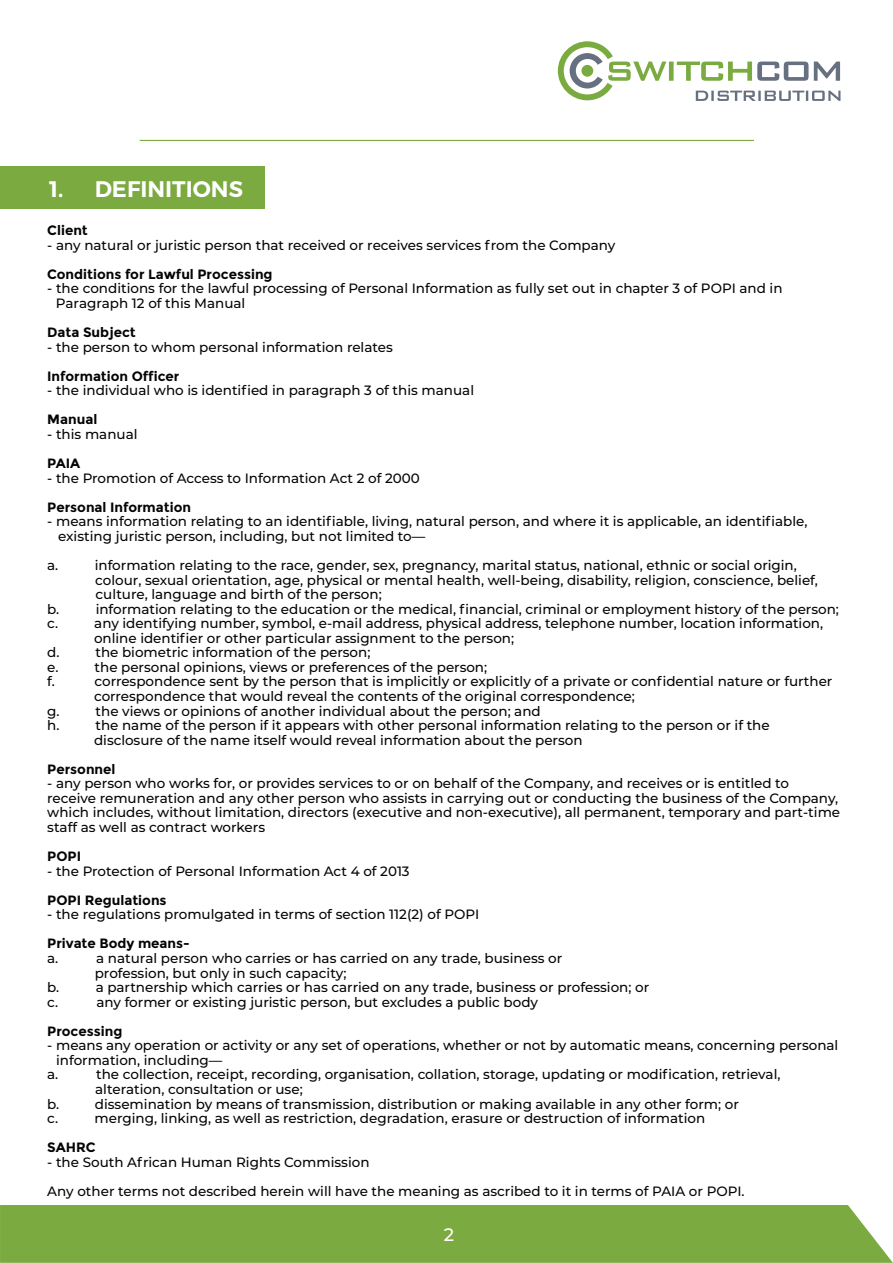
<style>
.page{position:relative;width:893px;height:1263px;background:#fff}
.page>*{position:absolute;margin:0;border:0;box-sizing:border-box;transform-origin:0 0}
.t1{font:600 22.5px "Montserrat";color:#fff}
.t2{font:500 18px "Montserrat";color:#fff}
.t3{font:500 13.5px/14.5px "Montserrat";color:#040503}
.t4{font:700 13.5px "Montserrat";color:#040503}
</style>
<div class="page">
<div style="left:0;top:166px;width:265px;height:42px;background:#7baa40"></div>
<svg style="left:558px;top:41px;width:282px;height:60px"></svg>
<hr style="left:140px;top:140px;width:614px;height:1px;background:#7baa40">
<div style="left:0;top:1205px;width:893px;height:58px;background:#7baa40"></div>
<h1 class="t1" style="left:49px;top:175px;width:195px">1. DEFINITIONS</h1>
<p class="t4" style="left:47px;top:222px;width:42px">Client</p>
<p class="t3" style="left:47px;top:237px;width:570px">- any natural or juristic person that received or receives services from the Company</p>
<p class="t4" style="left:47px;top:266px;width:227px">Conditions for Lawful Processing</p>
<p class="t3" style="left:56px;top:281px;width:728px;text-indent:-9px">- the conditions for the lawful processing of Personal Information as fully set out in chapter 3 of POPI and in<br>Paragraph 12 of this Manual</p>
<p class="t4" style="left:47px;top:324px;width:90px">Data Subject</p>
<p class="t3" style="left:47px;top:339px;width:347px">- the person to whom personal information relates</p>
<p class="t4" style="left:47px;top:368px;width:134px">Information Officer</p>
<p class="t3" style="left:47px;top:383px;width:428px">- the individual who is identified in paragraph 3 of this manual</p>
<p class="t4" style="left:47px;top:412px;width:52px">Manual</p>
<p class="t3" style="left:47px;top:426px;width:92px">- this manual</p>
<p class="t4" style="left:47px;top:455px;width:35px">PAIA</p>
<p class="t3" style="left:47px;top:470px;width:374px">- the Promotion of Access to Information Act 2 of 2000</p>
<p class="t4" style="left:47px;top:499px;width:145px">Personal Information</p>
<p class="t3" style="left:58px;top:514px;width:751px;text-indent:-11px">- means information relating to an identifiable, living, natural person, and where it is applicable, an identifiable, existing juristic person, including, but not limited to—</p>
<p class="t3" style="left:47px;top:557px;width:13px">a.</p>
<p class="t3" style="left:95px;top:557px;width:725px">information relating to the race, gender, sex, pregnancy, marital status, national, ethnic or social origin, colour, sexual orientation, age, physical or mental health, well-being, disability, religion, conscience, belief, culture, language and birth of the person;</p>
<p class="t3" style="left:47px;top:601px;width:14px">b.</p>
<p class="t3" style="left:96px;top:601px;width:745px">information relating to the education or the medical, financial, criminal or employment history of the person;</p>
<p class="t3" style="left:47px;top:616px;width:13px">c.</p>
<p class="t3" style="left:94px;top:616px;width:730px">any identifying number, symbol, e-mail address, physical address, telephone number, location information, online identifier or other particular assignment to the person;</p>
<p class="t3" style="left:47px;top:645px;width:14px">d.</p>
<p class="t3" style="left:96px;top:645px;width:276px">the biometric information of the person;</p>
<p class="t3" style="left:47px;top:659px;width:13px">e.</p>
<p class="t3" style="left:95px;top:659px;width:394px">the personal opinions, views or preferences of the person;</p>
<p class="t3" style="left:47px;top:674px;width:9px">f.</p>
<p class="t3" style="left:94px;top:674px;width:740px">correspondence sent by the person that is implicitly or explicitly of a private or confidential nature or further correspondence that would reveal the contents of the original correspondence;</p>
<p class="t3" style="left:47px;top:703px;width:14px">g.</p>
<p class="t3" style="left:96px;top:703px;width:447px">the views or opinions of another individual about the person; and</p>
<p class="t3" style="left:47px;top:717px;width:14px">h.</p>
<p class="t3" style="left:94px;top:717px;width:677px">the name of the person if it appears with other personal information relating to the person or if the disclosure of the name itself would reveal information about the person</p>
<p class="t4" style="left:47px;top:761px;width:70px">Personnel</p>
<p class="t3" style="left:47px;top:776px;width:794px">- any person who works for, or provides services to or on behalf of the Company, and receives or is entitled to receive remuneration and any other person who assists in carrying out or conducting the business of the Company, which includes, without limitation, directors (executive and non-executive), all permanent, temporary and part-time staff as well as contract workers</p>
<p class="t4" style="left:47px;top:848px;width:35px">POPI</p>
<p class="t3" style="left:47px;top:863px;width:364px">- the Protection of Personal Information Act 4 of 2013</p>
<p class="t4" style="left:47px;top:892px;width:121px">POPI Regulations</p>
<p class="t3" style="left:47px;top:907px;width:434px">- the regulations promulgated in terms of section 112(2) of POPI</p>
<p class="t4" style="left:47px;top:936px;width:144px">Private Body means-</p>
<p class="t3" style="left:47px;top:950px;width:13px">a.</p>
<p class="t3" style="left:95px;top:950px;width:469px">a natural person who carries or has carried on any trade, business or profession, but only in such capacity;</p>
<p class="t3" style="left:47px;top:979px;width:14px">b.</p>
<p class="t3" style="left:96px;top:979px;width:555px">a partnership which carries or has carried on any trade, business or profession; or</p>
<p class="t3" style="left:47px;top:994px;width:13px">c.</p>
<p class="t3" style="left:96px;top:994px;width:443px">any former or existing juristic person, but excludes a public body</p>
<p class="t4" style="left:47px;top:1023px;width:77px">Processing</p>
<p class="t3" style="left:47px;top:1038px;width:793px">- means any operation or activity or any set of operations, whether or not by automatic means, concerning personal</p>
<p class="t3" style="left:56px;top:1052px;width:168px">information, including—</p>
<p class="t3" style="left:47px;top:1067px;width:13px">a.</p>
<p class="t3" style="left:95px;top:1067px;width:687px">the collection, receipt, recording, organisation, collation, storage, updating or modification, retrieval, alteration, consultation or use;</p>
<p class="t3" style="left:47px;top:1096px;width:14px">b.</p>
<p class="t3" style="left:95px;top:1096px;width:645px">dissemination by means of transmission, distribution or making available in any other form; or</p>
<p class="t3" style="left:47px;top:1110px;width:13px">c.</p>
<p class="t3" style="left:95px;top:1110px;width:612px">merging, linking, as well as restriction, degradation, erasure or destruction of information</p>
<p class="t4" style="left:47px;top:1139px;width:50px">SAHRC</p>
<p class="t3" style="left:47px;top:1147px;width:699px;line-height:29.1px">- the South African Human Rights Commission<br>Any other terms not described herein will have the meaning as ascribed to it in terms of PAIA or POPI.</p>
<h2 class="t2" style="left:444px;top:1222px;width:12px">2</h2>
</div>
